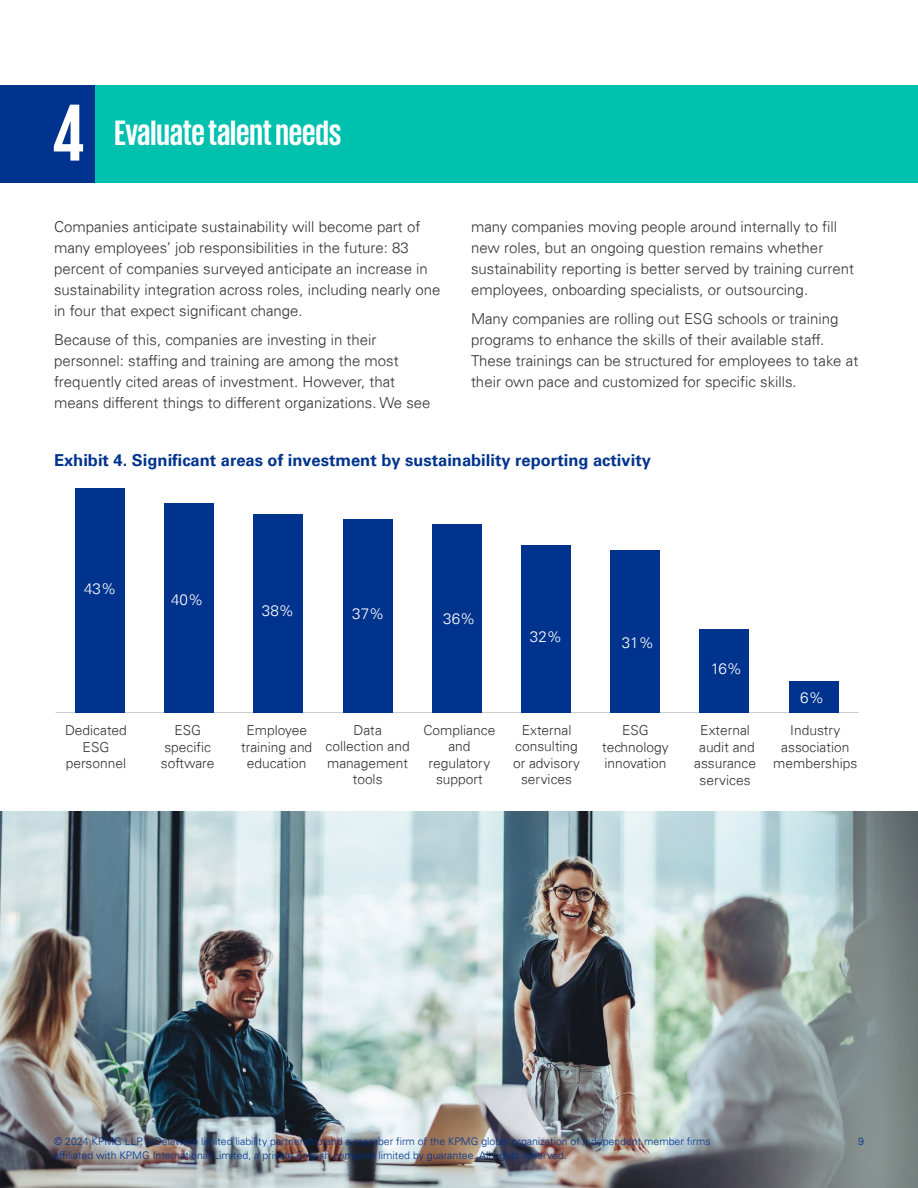
<style>
.page{position:relative;width:918px;height:1188px;background:#fff}
.page>*{position:absolute;margin:0;border:0;box-sizing:border-box;transform-origin:0 0}
.t1{font:700 82.5px "KPMG";color:#fff}
.t2{font:700 36px "KPMG";color:#fff}
.t3{font:700 16.5px "Univers";color:#00338d}
.t4{font:300 15.3px "Univers 45";color:#fff}
.t5{font:300 15px/21px "Univers 45";color:#333}
.t6{font:300 13.8px/16.5px "Univers 45";color:#333;text-align:center}
.t7{font:300 10.5px "Univers 45";color:#00338d}
</style>
<div class="page">
<div style="left:0;top:85px;width:918px;height:98px;background:#00c0ae"></div>
<div style="left:0;top:85px;width:94px;height:98px;background:#00338d"></div>
<div style="left:75px;top:488px;width:50px;height:225px;background:#00338d"></div>
<div style="left:164px;top:504px;width:50px;height:209px;background:#00338d"></div>
<div style="left:253px;top:514px;width:50px;height:199px;background:#00338d"></div>
<div style="left:343px;top:519px;width:50px;height:194px;background:#00338d"></div>
<div style="left:432px;top:524px;width:50px;height:189px;background:#00338d"></div>
<div style="left:521px;top:545px;width:50px;height:168px;background:#00338d"></div>
<div style="left:610px;top:551px;width:50px;height:162px;background:#00338d"></div>
<div style="left:699px;top:629px;width:50px;height:84px;background:#00338d"></div>
<div style="left:789px;top:681px;width:50px;height:32px;background:#00338d"></div>
<img style="left:0;top:812px;width:918px;height:376px">
<h1 class="t1" style="left:52px;top:91px;width:34px">4</h1>
<h2 class="t2" style="left:115px;top:115px;width:228px">Evaluate talent needs</h2>
<p class="t5" style="left:54px;top:216px;width:388px">Companies anticipate sustainability will become part of many employees’ job responsibilities in the future: 83 percent of companies surveyed anticipate an increase in sustainability integration across roles, including nearly one in four that expect significant change.</p>
<p class="t5" style="left:54px;top:330px;width:378px">Because of this, companies are investing in their personnel: staffing and training are among the most frequently cited areas of investment. However, that means different things to different organizations. We see</p>
<p class="t5" style="left:471px;top:216px;width:385px">many companies moving people around internally to fill new roles, but an ongoing question remains whether sustainability reporting is better served by training current employees, onboarding specialists, or outsourcing.</p>
<p class="t5" style="left:471px;top:309px;width:389px">Many companies are rolling out ESG schools or training programs to enhance the skills of their available staff.<br>These trainings can be structured for employees to take at their own pace and customized for specific skills.</p>
<p class="t3" style="left:54px;top:451px;width:598px">Exhibit 4. Significant areas of investment by sustainability reporting activity</p>
<p class="t4" style="left:84px;top:579px;width:34px">43%</p>
<p class="t4" style="left:171px;top:590px;width:34px">40%</p>
<p class="t4" style="left:262px;top:601px;width:34px">38%</p>
<p class="t4" style="left:352px;top:604px;width:34px">37%</p>
<p class="t4" style="left:443px;top:610px;width:34px">36%</p>
<p class="t4" style="left:530px;top:627px;width:34px">32%</p>
<p class="t4" style="left:622px;top:634px;width:34px">31%</p>
<p class="t4" style="left:711px;top:660px;width:33px">16%</p>
<p class="t4" style="left:800px;top:689px;width:25px">6%</p>
<p class="t6" style="left:65px;top:722px;width:63px">Dedicated<br>ESG personnel</p>
<p class="t6" style="left:161px;top:722px;width:55px">ESG specific software</p>
<p class="t6" style="left:326px;top:722px;width:86px">Data collection and management tools</p>
<p class="t6" style="left:423px;top:722px;width:73px">Compliance and regulatory support</p>
<p class="t6" style="left:513px;top:722px;width:69px">External consulting or advisory services</p>
<p class="t6" style="left:241px;top:722px;width:73px">Employee training and education</p>
<p class="t6" style="left:602px;top:722px;width:68px">ESG technology innovation</p>
<p class="t6" style="left:773px;top:722px;width:86px">Industry association memberships</p>
<p class="t6" style="left:694px;top:722px;width:63px">External audit and assurance services</p>
<p class="t7" style="left:54px;top:1135px;width:658px">© 2024 KPMG LLP, a Delaware limited liability partnership and a member firm of the KPMG global organization of independent member firms</p>
<p class="t7" style="left:858px;top:1135px;width:7px">9</p>
<p class="t7" style="left:54px;top:1149px;width:514px">affiliated with KPMG International Limited, a private English company limited by guarantee. All rights reserved.</p>
</div>
